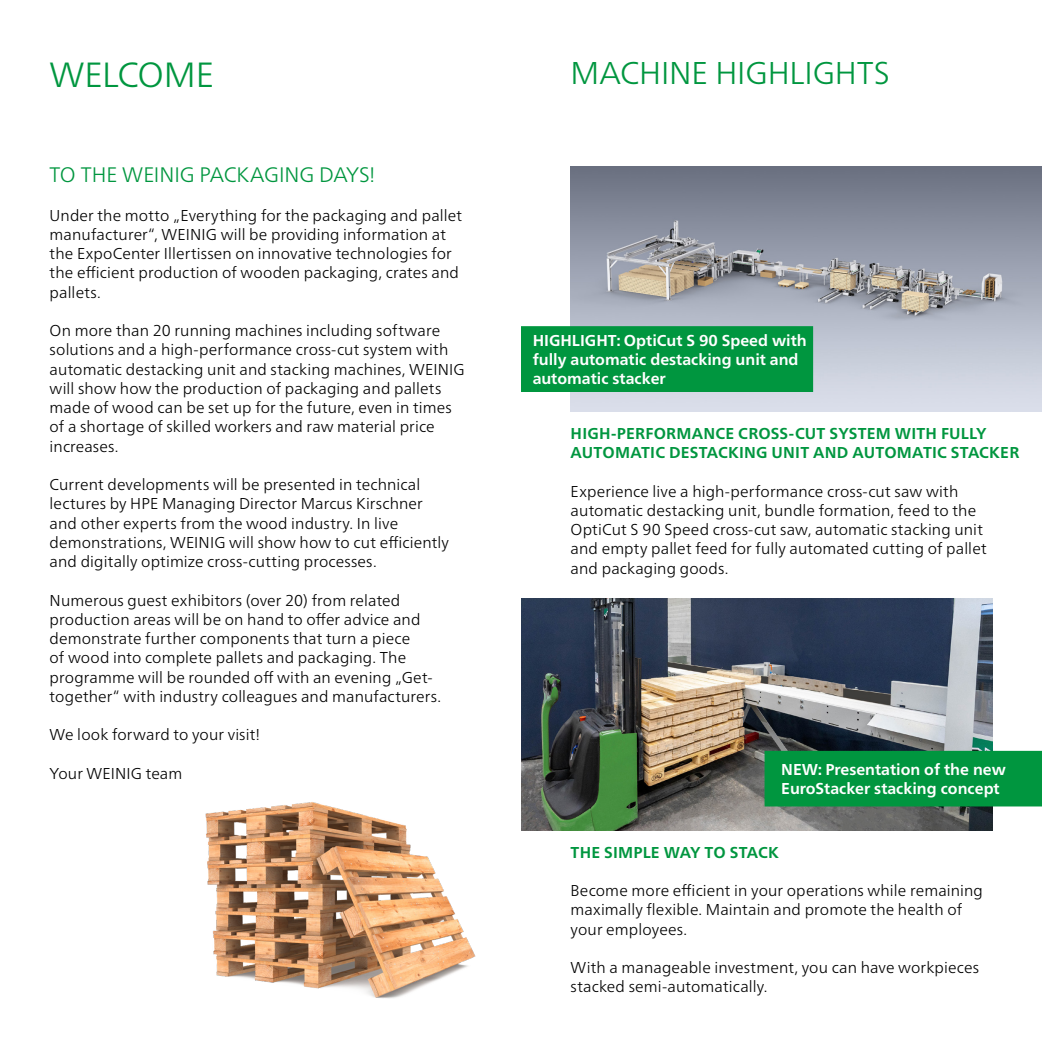
<style>
.page{position:relative;width:1042px;height:1042px;background:#fff}
.page>*{position:absolute;margin:0;border:0;box-sizing:border-box;transform-origin:0 0}
.t1{font:300 35px "Frutiger Neue LT Pro";letter-spacing:-.015em;color:#00963f}
.t2{font:300 31.5px "Frutiger Neue LT Pro";letter-spacing:-.005em;color:#00963f}
.t3{font:300 21px "Frutiger Neue LT Pro";letter-spacing:-.005em;color:#00963f}
.t4{font:300 15.75px/19.2px "Frutiger Neue LT Pro";letter-spacing:.01em;color:#000}
.t5{font:700 15.75px/18.9px "Frutiger Neue LT Pro";color:#fff}
.t6{font:700 15.75px/19.2px "Frutiger Neue LT Pro";letter-spacing:.015em;color:#00963f}
</style>
<div class="page">
<img style="left:205px;top:802px;width:271px;height:197px">
<img style="left:521px;top:599px;width:471px;height:231px">
<img style="left:570px;top:166px;width:472px;height:245px">
<div style="left:522px;top:327px;width:290px;height:64px;background:#00963f"></div>
<div style="left:521px;top:326px;width:292px;height:66px;border:2px solid #00963f"></div>
<div style="left:764px;top:751px;width:278px;height:55px;background:#00963f"></div>
<h1 class="t1" style="left:50px;top:53px;width:166px">WELCOME</h1>
<h3 class="t3" style="left:50px;top:162px;width:327px">TO THE WEINIG PACKAGING DAYS!</h3>
<p class="t4" style="left:50px;top:205px;width:414px">Under the motto „Everything for the packaging and pallet manufacturer“, WEINIG will be providing information at the ExpoCenter Illertissen on innovative technologies for the efficient production of wooden packaging, crates and pallets.</p>
<p class="t4" style="left:50px;top:321px;width:416px">On more than 20 running machines including software solutions and a high-performance cross-cut system with automatic destacking unit and stacking machines, WEINIG will show how the production of packaging and pallets made of wood can be set up for the future, even in times of a shortage of skilled workers and raw material price increases.</p>
<p class="t4" style="left:50px;top:475px;width:401px">Current developments will be presented in technical lectures by HPE Managing Director Marcus Kirschner and other experts from the wood industry. In live demonstrations, WEINIG will show how to cut efficiently and digitally optimize cross-cutting processes.</p>
<p class="t4" style="left:50px;top:590px;width:393px">Numerous guest exhibitors (over 20) from related production areas will be on hand to offer advice and demonstrate further components that turn a piece<br>of wood into complete pallets and packaging. The programme will be rounded off with an evening „Get&shy;together“ with industry colleagues and manufacturers.</p>
<p class="t4" style="left:50px;top:725px;width:212px">We look forward to your visit!</p>
<p class="t4" style="left:50px;top:763px;width:134px">Your WEINIG team</p>
<h2 class="t2" style="left:570px;top:54px;width:321px">MACHINE HIGHLIGHTS</h2>
<p class="t5" style="left:533px;top:331px;width:275px">HIGHLIGHT: OptiCut S 90 Speed with fully automatic destacking unit and automatic stacker</p>
<p class="t6" style="left:570px;top:424px;width:450px">HIGH-PERFORMANCE CROSS-CUT SYSTEM WITH FULLY<br>AUTOMATIC DESTACKING UNIT AND AUTOMATIC STACKER</p>
<p class="t4" style="left:570px;top:481px;width:418px">Experience live a high-performance cross-cut saw with automatic destacking unit, bundle formation, feed to the OptiCut S 90 Speed cross-cut saw, automatic stacking unit and empty pallet feed for fully automated cutting of pallet and packaging goods.</p>
<p class="t5" style="left:781px;top:760px;width:226px">NEW: Presentation of the new<br>EuroStacker stacking concept</p>
<p class="t6" style="left:570px;top:842px;width:210px">THE SIMPLE WAY TO STACK</p>
<p class="t4" style="left:570px;top:881px;width:414px">Become more efficient in your operations while remaining maximally flexible. Maintain and promote the health of your employees.</p>
<p class="t4" style="left:570px;top:958px;width:410px">With a manageable investment, you can have workpieces stacked semi-automatically.</p>
</div>
